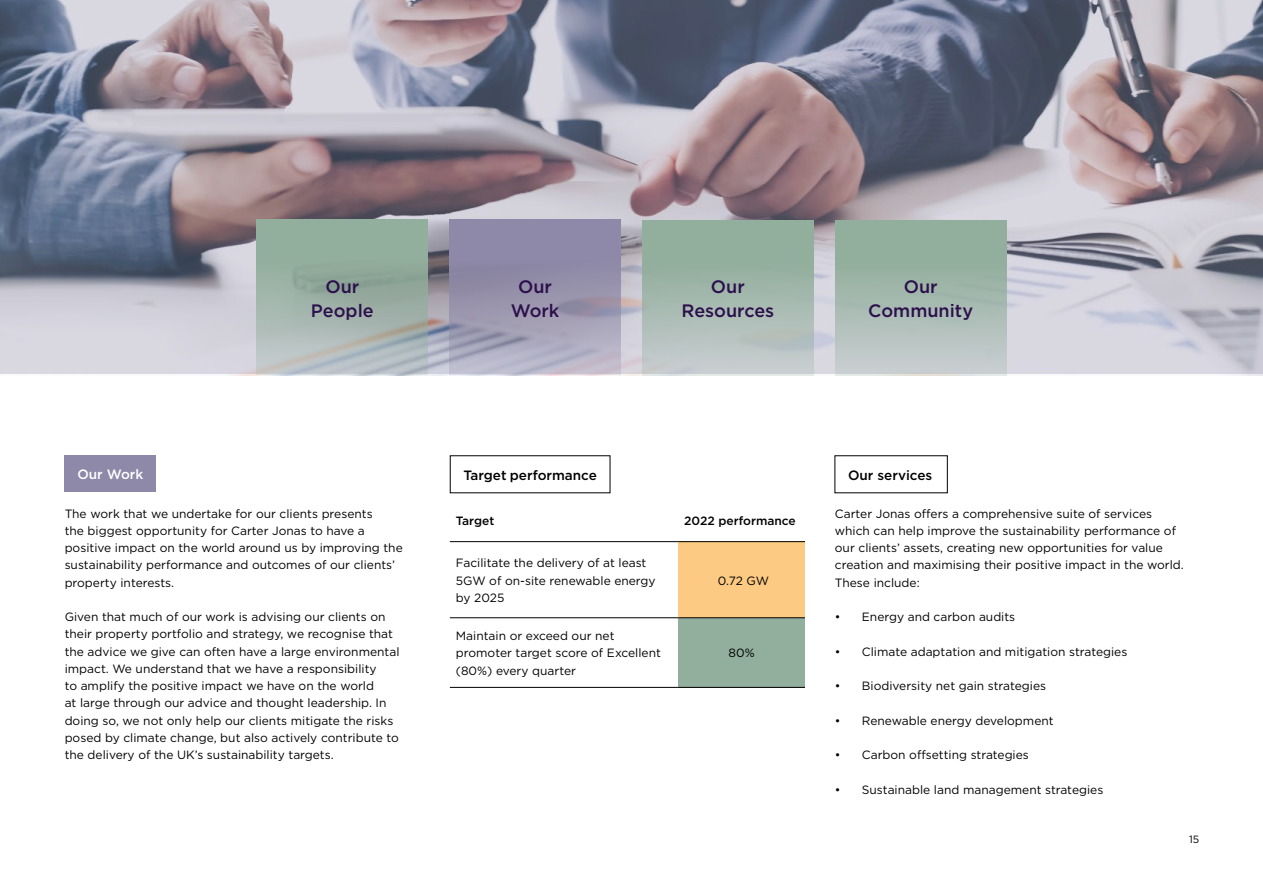
<style>
.page{position:relative;width:1263px;height:893px;background:#fff}
.page>*{position:absolute;margin:0;border:0;box-sizing:border-box;transform-origin:0 0}
.t1{font:500 18px/24px "Gotham";color:#2c104c;text-align:center}
.t2{font:500 13.5px "Gotham";color:#000}
.t3{font:500 13.5px "Gotham";color:#fff}
.t4{font:12px/17.2px "Gotham";color:#000}
.t5{font:500 12px "Gotham";color:#000}
.t6{font:10.5px "Gotham";color:#000}
</style>
<div class="page">
<svg style="left:0;top:0;width:1263px;height:374px;background:#9a96a3"></svg>
<div style="left:835px;top:221px;width:171px;height:155px;background:linear-gradient(to bottom,#87a791,#c7cccf)"></div>
<div style="left:642px;top:221px;width:172px;height:155px;background:linear-gradient(to bottom,#87a891,#c6cbce)"></div>
<svg style="left:257px;top:220px;width:171px;height:155px;background:#9fb2a8"></svg>
<svg style="left:449px;top:219px;width:172px;height:155px;background:#9b97b0"></svg>
<div style="left:65px;top:456px;width:91px;height:36px;background:#8e89a8"></div>
<div style="left:678px;top:542px;width:127px;height:76px;background:#fcca83"></div>
<div style="left:678px;top:618px;width:127px;height:69px;background:#92ae9c"></div>
<hr style="left:450px;top:541px;width:228px;height:1px;background:#000">
<hr style="left:678px;top:541px;width:127px;height:1px;background:#000">
<hr style="left:450px;top:617px;width:228px;height:1px;background:#000">
<hr style="left:678px;top:617px;width:127px;height:1px;background:#000">
<hr style="left:450px;top:687px;width:228px;height:1px;background:#000">
<hr style="left:678px;top:687px;width:127px;height:1px;background:#000">
<h1 class="t1" style="left:311px;top:274px;width:64px">Our<br>People</h1>
<h1 class="t1" style="left:511px;top:274px;width:50px">Our<br>Work</h1>
<h1 class="t1" style="left:681px;top:274px;width:94px">Our<br>Resources</h1>
<h1 class="t1" style="left:868px;top:274px;width:106px">Our<br>Community</h1>
<p class="t3" style="left:77px;top:466px;width:67px">Our Work</p>
<p class="t4" style="left:65px;top:504px;width:340px">The work that we undertake for our clients presents<br>the biggest opportunity for Carter Jonas to have a positive impact on the world around us by improving the sustainability performance and outcomes of our clients’ property interests.</p>
<p class="t4" style="left:65px;top:608px;width:336px">Given that much of our work is advising our clients on their property portfolio and strategy, we recognise that the advice we give can often have a large environmental impact. We understand that we have a responsibility<br>to amplify the positive impact we have on the world<br>at large through our advice and thought leadership. In doing so, we not only help our clients mitigate the risks posed by climate change, but also actively contribute to the delivery of the UK’s sustainability targets.</p>
<p class="t2" style="left:463px;top:466px;width:135px">Target performance</p>
<p class="t5" style="left:456px;top:513px;width:40px">Target</p>
<p class="t5" style="left:684px;top:513px;width:113px">2022 performance</p>
<p class="t4" style="left:456px;top:554px;width:201px">Facilitate the delivery of at least<br>5GW of on-site renewable energy by 2025</p>
<p class="t4" style="left:718px;top:571px;width:53px">0.72 GW</p>
<p class="t4" style="left:456px;top:627px;width:207px">Maintain or exceed our net promoter target score of Excellent (80%) every quarter</p>
<p class="t4" style="left:728px;top:644px;width:28px">80%</p>
<p class="t2" style="left:848px;top:466px;width:86px">Our services</p>
<p class="t4" style="left:835px;top:504px;width:350px">Carter Jonas offers a comprehensive suite of services which can help improve the sustainability performance of our clients’ assets, creating new opportunities for value creation and maximising their positive impact in the world.<br>These include:</p>
<p class="t4" style="left:835px;top:608px;width:182px">• Energy and carbon audits</p>
<p class="t4" style="left:835px;top:642px;width:294px">• Climate adaptation and mitigation strategies</p>
<p class="t4" style="left:835px;top:677px;width:213px">• Biodiversity net gain strategies</p>
<p class="t4" style="left:835px;top:711px;width:220px">• Renewable energy development</p>
<p class="t4" style="left:835px;top:746px;width:195px">• Carbon offsetting strategies</p>
<p class="t4" style="left:835px;top:780px;width:270px">• Sustainable land management strategies</p>
<p class="t6" style="left:1189px;top:833px;width:12px">15</p>
</div>
